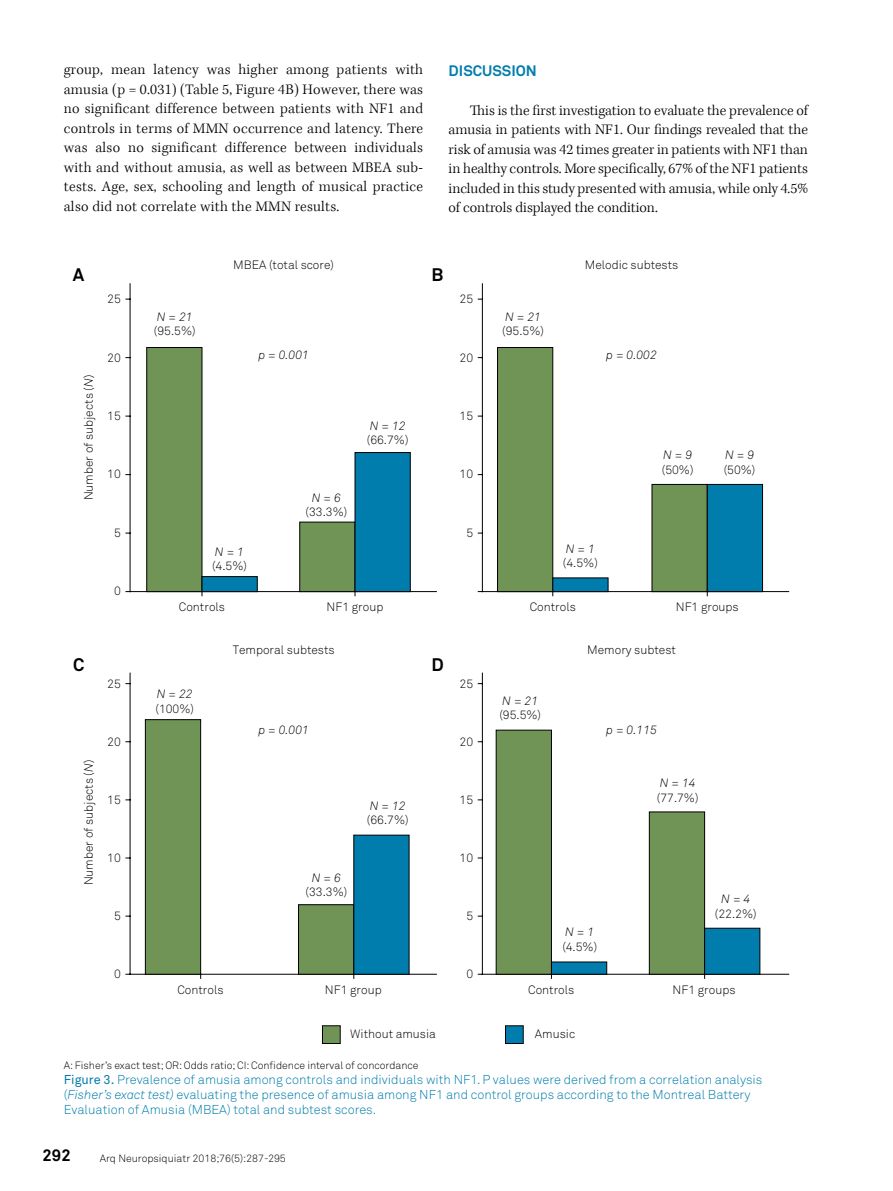
<style>
.page{position:relative;width:893px;height:1191px;background:#fff}
.page>*{position:absolute;margin:0;border:0;box-sizing:border-box;transform-origin:0 0}
.t1{font:700 18px "Akkurat Pro";color:#000}
.t2{font:700 16.5px "Akkurat Pro";color:#000}
.t3{font:300 15px/19.5px "Kepler Std";letter-spacing:.01em;color:#000;text-align:justify}
.t4{font:700 15px "Akkurat Pro";color:#007dac}
.t5{font:12.75px/15.3px "Akkurat Light Pro";color:#007dac}
.t6{font:12px/14.4px "Akkurat Light Pro";color:#000}
.t7{font:italic 12px "Akkurat Light Pro";color:#000}
.t8{font:10.5px "Akkurat Light Pro";color:#000}
.s1{font-style:italic}
.s2{font-style:normal}
.s3{font-family:"Akkurat Pro"}
</style>
<div class="page">
<hr style="left:130px;top:284px;width:1px;height:307px;background:#000">
<hr style="left:130px;top:591px;width:306px;height:1px;background:#000">
<hr style="left:482px;top:284px;width:1px;height:307px;background:#000">
<hr style="left:482px;top:591px;width:307px;height:1px;background:#000">
<hr style="left:130px;top:673px;width:1px;height:301px;background:#000">
<hr style="left:130px;top:974px;width:306px;height:1px;background:#000">
<hr style="left:482px;top:673px;width:1px;height:301px;background:#000">
<hr style="left:482px;top:974px;width:307px;height:1px;background:#000">
<div style="left:146px;top:347px;width:56px;height:245px;background:#6f9455;border:1px solid #000"></div>
<div style="left:202px;top:576px;width:56px;height:16px;background:#007dac;border:1px solid #000"></div>
<div style="left:299px;top:522px;width:56px;height:70px;background:#6f9455;border:1px solid #000"></div>
<div style="left:355px;top:452px;width:56px;height:140px;background:#007dac;border:1px solid #000"></div>
<div style="left:497px;top:347px;width:56px;height:245px;background:#6f9455;border:1px solid #000"></div>
<div style="left:552px;top:577px;width:56px;height:15px;background:#007dac;border:1px solid #000"></div>
<div style="left:652px;top:484px;width:56px;height:108px;background:#6f9455;border:1px solid #000"></div>
<div style="left:707px;top:484px;width:56px;height:108px;background:#007dac;border:1px solid #000"></div>
<div style="left:145px;top:719px;width:56px;height:255px;background:#6f9455;border:1px solid #000"></div>
<div style="left:298px;top:904px;width:56px;height:70px;background:#6f9455;border:1px solid #000"></div>
<div style="left:353px;top:834px;width:56px;height:140px;background:#007dac"></div>
<div style="left:496px;top:730px;width:56px;height:244px;background:#6f9455;border:1px solid #000"></div>
<div style="left:551px;top:961px;width:56px;height:13px;background:#007dac"></div>
<div style="left:649px;top:811px;width:56px;height:163px;background:#6f9455;border:1px solid #000"></div>
<div style="left:704px;top:928px;width:56px;height:46px;background:#007dac;border:1px solid #000"></div>
<div style="left:322px;top:1025px;width:18px;height:18px;background:#6f9455"></div>
<div style="left:322px;top:1025px;width:19px;height:19px;border:1px solid #000"></div>
<div style="left:505px;top:1025px;width:18px;height:18px;background:#007dac"></div>
<div style="left:505px;top:1025px;width:19px;height:19px;border:1px solid #000"></div>
<p class="t3" style="left:64px;top:60px;width:361px">group, mean latency was higher among patients with amusia (p = 0.031) (Table 5, Figure 4B) However, there was no significant difference between patients with NF1 and controls in terms of MMN occurrence and latency. There was also no significant difference between individuals with and without amusia, as well as between MBEA sub&shy;tests. Age, sex, schooling and length of musical practice also did not correlate with the MMN results.</p>
<p class="t4" style="left:449px;top:61px;width:90px">DISCUSSION</p>
<p class="t3" style="left:449px;top:101px;width:361px;text-indent:21px">This is the first investigation to evaluate the prevalence of amusia in patients with NF1. Our findings revealed that the risk of amusia was 42 times greater in patients with NF1 than in healthy controls. More specifically, 67% of the NF1 patients included in this study presented with amusia, while only 4.5% of controls displayed the condition.</p>
<p class="t6" style="left:233px;top:258px;width:102px">MBEA (total score)</p>
<p class="t6" style="left:585px;top:258px;width:95px">Melodic subtests</p>
<p class="t1" style="left:73px;top:263px;width:13px">A</p>
<p class="t1" style="left:431px;top:263px;width:13px">B</p>
<p class="t6" style="left:107px;top:292px;width:15px">25</p>
<p class="t6" style="left:82px;top:500px;width:127px;rotate:-90deg">Number of subjects (<span class="s1">N</span>)</p>
<p class="t6" style="left:107px;top:350px;width:15px">20</p>
<p class="t6" style="left:107px;top:409px;width:15px">15</p>
<p class="t6" style="left:107px;top:467px;width:15px">10</p>
<p class="t6" style="left:114px;top:525px;width:8px">5</p>
<p class="t6" style="left:114px;top:584px;width:8px">0</p>
<p class="t6" style="left:154px;top:310px;width:43px"><span class="s1">N</span> = <span class="s1">21 </span>(95.5%)</p>
<p class="t7" style="left:258px;top:347px;width:52px">p <span class="s2">=</span> 0.001</p>
<p class="t6" style="left:212px;top:544px;width:36px"><span class="s1">N</span> = <span class="s1">1 </span>(4.5%)</p>
<p class="t6" style="left:306px;top:490px;width:43px;text-align:center"><span class="s1">N</span> = <span class="s1">6 </span>(33.3%)</p>
<p class="t6" style="left:367px;top:418px;width:43px"><span class="s1">N</span> = <span class="s1">12 </span>(66.7%)</p>
<p class="t6" style="left:460px;top:292px;width:15px">25</p>
<p class="t6" style="left:460px;top:350px;width:15px">20</p>
<p class="t6" style="left:460px;top:409px;width:15px">15</p>
<p class="t6" style="left:460px;top:467px;width:15px">10</p>
<p class="t6" style="left:466px;top:525px;width:8px">5</p>
<p class="t6" style="left:502px;top:310px;width:43px"><span class="s1">N</span> = <span class="s1">21 </span>(95.5%)</p>
<p class="t7" style="left:606px;top:347px;width:52px">p <span class="s2">=</span> 0.002</p>
<p class="t6" style="left:563px;top:541px;width:36px"><span class="s1">N</span> = <span class="s1">1 </span>(4.5%)</p>
<p class="t6" style="left:662px;top:448px;width:33px"><span class="s1">N</span> = <span class="s1">9 </span>(50%)</p>
<p class="t6" style="left:724px;top:448px;width:33px"><span class="s1">N</span> = <span class="s1">9 </span>(50%)</p>
<p class="t6" style="left:179px;top:600px;width:48px">Controls</p>
<p class="t6" style="left:327px;top:600px;width:58px">NF1 group</p>
<p class="t6" style="left:530px;top:600px;width:48px">Controls</p>
<p class="t6" style="left:676px;top:600px;width:64px">NF1 groups</p>
<p class="t6" style="left:233px;top:642px;width:103px">Temporal subtests</p>
<p class="t6" style="left:587px;top:642px;width:90px">Memory subtest</p>
<p class="t1" style="left:73px;top:653px;width:13px">C</p>
<p class="t1" style="left:431px;top:653px;width:14px">D</p>
<p class="t6" style="left:107px;top:676px;width:15px">25</p>
<p class="t6" style="left:82px;top:885px;width:127px;rotate:-90deg">Number of subjects (<span class="s1">N</span>)</p>
<p class="t6" style="left:107px;top:734px;width:15px">20</p>
<p class="t6" style="left:107px;top:792px;width:15px">15</p>
<p class="t6" style="left:107px;top:850px;width:15px">10</p>
<p class="t6" style="left:114px;top:908px;width:8px">5</p>
<p class="t6" style="left:114px;top:966px;width:8px">0</p>
<p class="t6" style="left:156px;top:687px;width:40px"><span class="s1">N</span> = <span class="s1">22 </span>(100%)</p>
<p class="t7" style="left:258px;top:722px;width:52px">p <span class="s2">=</span> 0.001</p>
<p class="t6" style="left:306px;top:870px;width:43px;text-align:center"><span class="s1">N</span> = <span class="s1">6 </span>(33.3%)</p>
<p class="t6" style="left:367px;top:798px;width:43px"><span class="s1">N</span> = <span class="s1">12 </span>(66.7%)</p>
<p class="t6" style="left:177px;top:982px;width:48px">Controls</p>
<p class="t6" style="left:325px;top:982px;width:58px">NF1 group</p>
<p class="t6" style="left:460px;top:676px;width:15px">25</p>
<p class="t6" style="left:460px;top:734px;width:15px">20</p>
<p class="t6" style="left:460px;top:792px;width:15px">15</p>
<p class="t6" style="left:460px;top:850px;width:15px">10</p>
<p class="t6" style="left:466px;top:908px;width:8px">5</p>
<p class="t6" style="left:466px;top:966px;width:8px">0</p>
<p class="t6" style="left:499px;top:693px;width:43px"><span class="s1">N</span> = <span class="s1">21 </span>(95.5%)</p>
<p class="t7" style="left:606px;top:722px;width:52px">p <span class="s2">=</span> 0.115</p>
<p class="t6" style="left:657px;top:776px;width:43px"><span class="s1">N</span> = <span class="s1">14 </span>(77.7%)</p>
<p class="t6" style="left:562px;top:925px;width:36px"><span class="s1">N</span> = <span class="s1">1 </span>(4.5%)</p>
<p class="t6" style="left:715px;top:892px;width:43px;text-align:center"><span class="s1">N</span> = <span class="s1">4 </span>(22.2%)</p>
<p class="t6" style="left:528px;top:982px;width:48px">Controls</p>
<p class="t6" style="left:673px;top:982px;width:64px">NF1 groups</p>
<p class="t6" style="left:350px;top:1026px;width:87px">Without amusia</p>
<p class="t6" style="left:535px;top:1026px;width:42px">Amusic</p>
<p class="t8" style="left:64px;top:1058px;width:356px">A: Fisher’s exact test; OR: Odds ratio; CI: Confidence interval of concordance</p>
<p class="t5" style="left:64px;top:1072px;width:700px"><span class="s3">Figure 3.</span> Prevalence of amusia among controls and individuals with NF1. P values were derived from a correlation analysis (<span class="s1">Fisher’s exact test)</span> evaluating the presence of amusia among NF1 and control groups according to the Montreal Battery<br>Evaluation of Amusia (MBEA) total and subtest scores.</p>
<p class="t2" style="left:43px;top:1145px;width:30px">292</p>
<p class="t8" style="left:100px;top:1151px;width:188px">Arq Neuropsiquiatr 2018;76(5):287-295</p>
</div>
